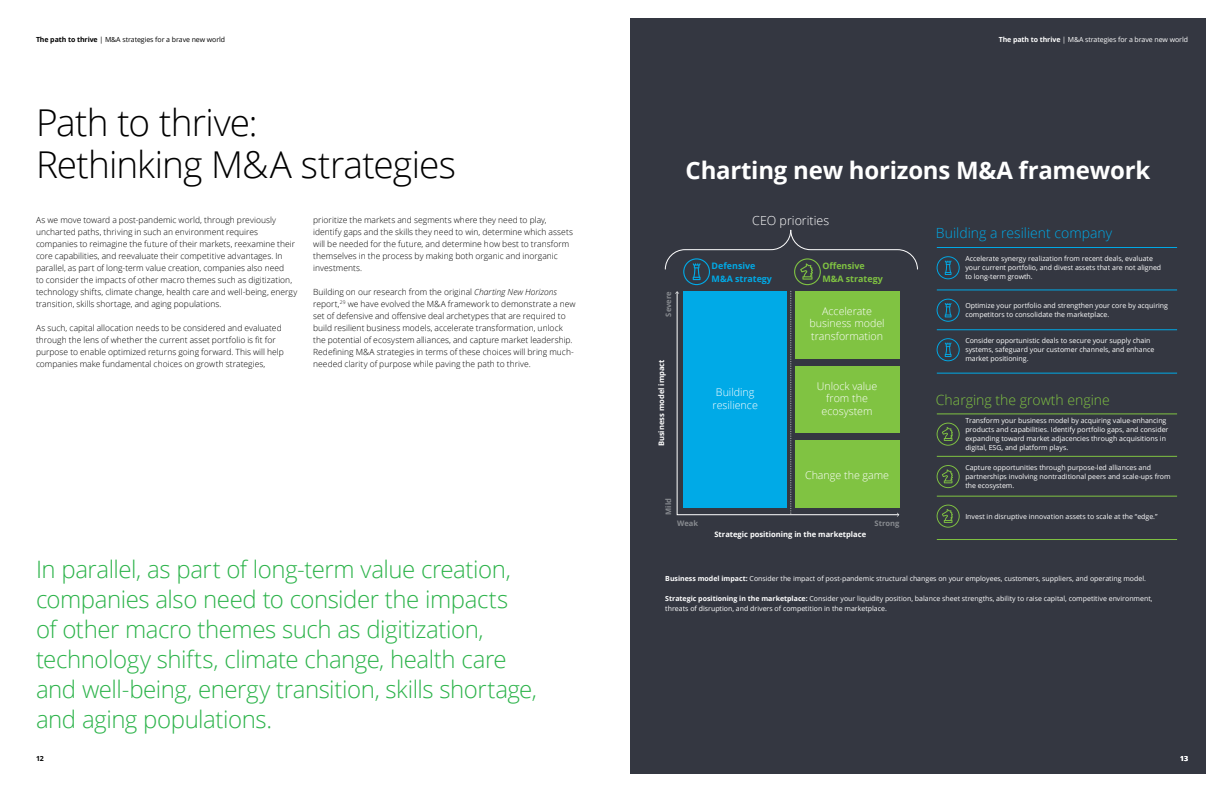
<style>
.page{position:relative;width:1224px;height:792px;background:#fff}
.page>*{position:absolute;margin:0;border:0;box-sizing:border-box;transform-origin:0 0}
.Story_heading_light{font:300 37px/42px "Open Sans";letter-spacing:-.025em;color:#000}
.Quote_pullout_large{font:300 24px/30px "Open Sans";letter-spacing:-.02em;color:#2cb34a}
.Story_heading_light-2{font:700 24px "Open Sans";letter-spacing:-.01em;color:#fff}
.t1{font:300 14px "Open Sans";color:#00aae7}
.t2{font:300 14px "Open Sans";color:#80c342}
.t3{font:300 12.5px "Open Sans";color:#fff}
.t4{font:300 10.7px/12.5px "Open Sans";color:#fff;text-align:center}
.t5{font:700 8.9px/12.5px "Open Sans";color:#00aae7}
.t6{font:700 8.9px/12.5px "Open Sans";color:#80c342}
.Body_copy__8_5_12pt{font:300 8.5px/12px "Open Sans";letter-spacing:.005em;color:#000}
.t7{font:700 7.6px "Open Sans";color:#fff}
.t8{font:700 7.6px "Open Sans";color:#878a8f}
.t9{font:7px/9px "Open Sans";color:#fff}
.t10{font:7px "Open Sans";letter-spacing:-.01em;color:#000}
.t11{font:700 7px "Open Sans";color:#fff}
.t12{font:700 7px "Open Sans";color:#000}
.s1{font-weight:700}
.s2{font-style:italic}
</style>
<div class="page">
<div style="left:630px;top:18px;width:576px;height:756px;background:#343741"></div>
<svg style="left:937px;top:256px;width:23px;height:23px"></svg>
<svg style="left:937px;top:338px;width:23px;height:23px"></svg>
<svg style="left:937px;top:423px;width:23px;height:23px"></svg>
<svg style="left:937px;top:465px;width:23px;height:23px"></svg>
<svg style="left:937px;top:505px;width:23px;height:23px"></svg>
<svg style="left:677px;top:291px;width:222px;height:224px"></svg>
<div style="left:683px;top:291px;width:104px;height:216px;background:#00aae7"></div>
<div style="left:795px;top:291px;width:104px;height:67px;background:#80c342"></div>
<div style="left:795px;top:366px;width:104px;height:67px;background:#80c342"></div>
<div style="left:795px;top:440px;width:104px;height:67px;background:#80c342"></div>
<svg style="left:665px;top:229px;width:253px;height:56px"></svg>
<hr style="left:937px;top:247px;width:240px;height:1px;background:#00aae7">
<svg style="left:937px;top:299px;width:23px;height:23px"></svg>
<hr style="left:937px;top:290px;width:240px;height:1px;background:#00aae7">
<hr style="left:937px;top:330px;width:240px;height:1px;background:#00aae7">
<hr style="left:937px;top:373px;width:240px;height:1px;background:#00aae7">
<hr style="left:937px;top:414px;width:240px;height:1px;background:#80c342">
<hr style="left:937px;top:456px;width:240px;height:1px;background:#80c342">
<hr style="left:937px;top:496px;width:240px;height:1px;background:#80c342">
<hr style="left:937px;top:539px;width:240px;height:1px;background:#80c342">
<p class="t10" style="left:36px;top:34px;width:191px"><span class="s1">The path to thrive</span> | M&amp;A strategies for a brave new world</p>
<p class="Story_heading_light" style="left:36px;top:101px;width:421px">Path to thrive:<br>Rethinking M&amp;A strategies</p>
<p class="Body_copy__8_5_12pt" style="left:36px;top:213px;width:263px">As we move toward a post-pandemic world, through previously uncharted paths, thriving in such an environment requires companies to reimagine the future of their markets, reexamine their core capabilities, and reevaluate their competitive advantages. In parallel, as part of long-term value creation, companies also need<br>to consider the impacts of other macro themes such as digitization, technology shifts, climate change, health care and well-being, energy transition, skills shortage, and aging populations.</p>
<p class="Body_copy__8_5_12pt" style="left:36px;top:321px;width:249px">As such, capital allocation needs to be considered and evaluated through the lens of whether the current asset portfolio is fit for purpose to enable optimized returns going forward. This will help companies make fundamental choices on growth strategies,</p>
<p class="Body_copy__8_5_12pt" style="left:313px;top:213px;width:261px">prioritize the markets and segments where they need to play, identify gaps and the skills they need to win, determine which assets will be needed for the future, and determine how best to transform themselves in the process by making both organic and inorganic investments.</p>
<p class="Body_copy__8_5_12pt" style="left:313px;top:285px;width:264px">Building on our research from the original <span class="s2">Charting New Horizons </span>report,<sup>29</sup> we have evolved the M&amp;A framework to demonstrate a new set of defensive and offensive deal archetypes that are required to build resilient business models, accelerate transformation, unlock the potential of ecosystem alliances, and capture market leadership.<br>Redefining M&amp;A strategies in terms of these choices will bring much&shy;needed clarity of purpose while paving the path to thrive.</p>
<p class="Quote_pullout_large" style="left:36px;top:554px;width:502px">In parallel, as part of long-term value creation, companies also need to consider the impacts<br>of other macro themes such as digitization, technology shifts, climate change, health care and well-being, energy transition, skills shortage, and aging populations.</p>
<p class="t12" style="left:36px;top:754px;width:9px">12</p>
<p class="t9" style="left:999px;top:34px;width:191px"><span class="s1">The path to thrive</span> | M&amp;A strategies for a brave new world</p>
<p class="Story_heading_light-2" style="left:686px;top:153px;width:466px">Charting new horizons M&amp;A framework</p>
<p class="t3" style="left:752px;top:212px;width:79px">CEO priorities</p>
<p class="t8" style="left:663px;top:317px;width:27px;rotate:-90deg">Severe</p>
<p class="t7" style="left:656px;top:446px;width:88px;rotate:-90deg">Business model impact</p>
<p class="t8" style="left:663px;top:515px;width:18px;rotate:-90deg">Mild</p>
<p class="t5" style="left:712px;top:260px;width:62px">Defensive<br>M&amp;A strategy</p>
<p class="t6" style="left:822px;top:260px;width:62px">Offensive<br>M&amp;A strategy</p>
<p class="t4" style="left:713px;top:386px;width:47px">Building resilience</p>
<p class="t4" style="left:809px;top:304px;width:77px">Accelerate business model transformation</p>
<p class="t4" style="left:817px;top:379px;width:62px">Unlock value from the ecosystem</p>
<p class="t4" style="left:805px;top:468px;width:86px">Change the game</p>
<p class="t8" style="left:677px;top:518px;width:23px">Weak</p>
<p class="t8" style="left:875px;top:518px;width:26px">Strong</p>
<p class="t7" style="left:714px;top:529px;width:153px">Strategic positioning in the marketplace</p>
<p class="t1" style="left:936px;top:224px;width:178px">Building a resilient company</p>
<p class="t9" style="left:965px;top:254px;width:197px">Accelerate synergy realization from recent deals, evaluate your current portfolio, and divest assets that are not aligned to long-term growth.</p>
<p class="t9" style="left:965px;top:301px;width:204px">Optimize your portfolio and strengthen your core by acquiring competitors to consolidate the marketplace.</p>
<p class="t9" style="left:965px;top:336px;width:190px">Consider opportunistic deals to secure your supply chain systems, safeguard your customer channels, and enhance market positioning.</p>
<p class="t2" style="left:936px;top:390px;width:175px">Charging the growth engine</p>
<p class="t9" style="left:965px;top:416px;width:205px">Transform your business model by acquiring value-enhancing products and capabilities. Identify portfolio gaps, and consider expanding toward market adjacencies through acquisitions in digital, ESG, and platform plays.</p>
<p class="t9" style="left:965px;top:463px;width:207px">Capture opportunities through purpose-led alliances and partnerships involving nontraditional peers and scale-ups from the ecosystem.</p>
<p class="t9" style="left:965px;top:512px;width:194px">Invest in disruptive innovation assets to scale at the “edge.”</p>
<p class="t9" style="left:665px;top:573px;width:482px"><span class="s1">Business model impact:</span> Consider the impact of post-pandemic structural changes on your employees, customers, suppliers, and operating model.</p>
<p class="t9" style="left:665px;top:593px;width:489px;line-height:10px"><span class="s1">Strategic positioning in the marketplace:</span> Consider your liquidity position, balance sheet strengths, ability to raise capital, competitive environment, threats of disruption, and drivers of competition in the marketplace.</p>
<p class="t11" style="left:1180px;top:754px;width:9px">13</p>
</div>
